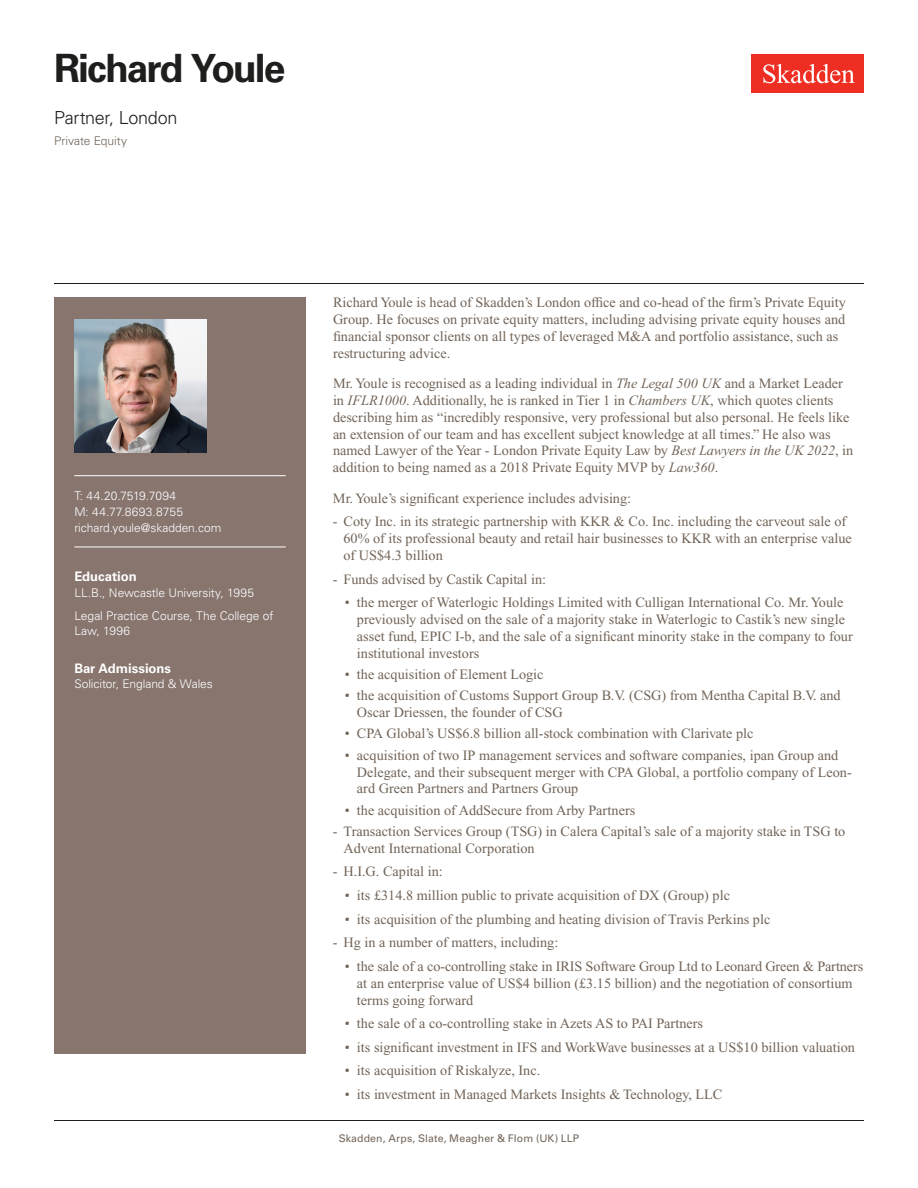
<style>
.page{position:relative;width:918px;height:1188px;background:#fff}
.page>*{position:absolute;margin:0;border:0;box-sizing:border-box;transform-origin:0 0}
.Name{font:700 39px "Univers LT Std";letter-spacing:-.05em;color:#1e1e1d}
.Title_and_Office{font:300 18px "Univers LT Std";letter-spacing:-.02em;color:#1e1e1d}
.Main_Body_Second_Level_Bullet{font:14.25px/16.8px "Times New Roman PS Std";color:#726458}
.Main_Body{font:14.25px/16.8px "Times New Roman PS Std";color:#726458}
.Main_Body_Bulleted{font:14.25px/16.8px "Times New Roman PS Std";color:#726458}
.Bar_Admission_Education{font:700 13.2px "Univers LT Std";letter-spacing:-.005em;color:#fff}
.Sidebar_text{font:300 12px/15.8px "Univers LT Std";letter-spacing:-.005em;color:#fff}
.Email{font:300 12px "Univers LT Std";letter-spacing:-.005em;color:#fff}
.Sidebar_text_no_paragraph_spacing{font:300 12px "Univers LT Std";letter-spacing:-.005em;color:#fff}
.Phone_Number{font:300 12px "Univers LT Std";color:#fff}
.Fax_Number{font:300 12px "Univers LT Std";letter-spacing:.02em;color:#fff}
.Practice{font:300 12px "Univers LT Std";color:#726458}
.Folio{font:10.5px "Univers LT Std";letter-spacing:.01em;color:#726458}
.s1{font-style:italic}
</style>
<div class="page">
<div style="left:752px;top:54px;width:112px;height:39px;background:#ee2e22"></div>
<svg style="left:763px;top:64px;width:92px;height:19px"></svg>
<div style="left:54px;top:297px;width:252px;height:756px;background:#87756e"></div>
<hr style="left:74px;top:475px;width:212px;height:1px;background:#fff">
<hr style="left:74px;top:547px;width:212px;height:1px;background:#fff">
<img style="left:74px;top:320px;width:132px;height:132px">
<hr style="left:54px;top:1120px;width:810px;height:1px;background:#1e1e1d">
<hr style="left:54px;top:283px;width:810px;height:1px;background:#1e1e1d">
<h1 class="Name" style="left:54px;top:46px;width:233px">Richard Youle</h1>
<h2 class="Title_and_Office" style="left:54px;top:107px;width:125px">Partner, London</h2>
<h3 class="Practice" style="left:54px;top:134px;width:75px">Private Equity</h3>
<p class="Phone_Number" style="left:74px;top:489px;width:103px">T: 44.20.7519.7094</p>
<p class="Fax_Number" style="left:74px;top:504px;width:110px">M: 44.77.8693.8755</p>
<p class="Email" style="left:74px;top:520px;width:149px">richard.youle@skadden.com</p>
<p class="Bar_Admission_Education" style="left:74px;top:569px;width:64px">Education</p>
<p class="Sidebar_text" style="left:74px;top:585px;width:181px">LL.B., Newcastle University, 1995</p>
<p class="Sidebar_text" style="left:74px;top:608px;width:201px">Legal Practice Course, The College of<br>Law, 1996</p>
<p class="Bar_Admission_Education" style="left:74px;top:660px;width:98px">Bar Admissions</p>
<p class="Sidebar_text_no_paragraph_spacing" style="left:74px;top:677px;width:140px">Solicitor, England &amp; Wales</p>
<p class="Main_Body" style="left:333px;top:294px;width:514px">Richard Youle is head of Skadden’s London office and co-head of the firm’s Private Equity Group. He focuses on private equity matters, including advising private equity houses and financial sponsor clients on all types of leveraged M&amp;A and portfolio assistance, such as restructuring advice.</p>
<p class="Main_Body" style="left:333px;top:375px;width:522px">Mr. Youle is recognised as a leading individual in <span class="s1">The Legal 500 UK</span> and a Market Leader in <span class="s1">IFLR1000</span>. Additionally, he is ranked in Tier 1 in <span class="s1">Chambers UK</span>, which quotes clients describing him as “incredibly responsive, very professional but also personal. He feels like an extension of our team and has excellent subject knowledge at all times.” He also was named Lawyer of the Year - London Private Equity Law by <span class="s1">Best Lawyers in the UK 2022</span>, in addition to being named as a 2018 Private Equity MVP by <span class="s1">Law360</span>.</p>
<p class="Main_Body" style="left:333px;top:490px;width:300px">Mr. Youle’s significant experience includes advising:</p>
<p class="Main_Body_Bulleted" style="left:343px;top:513px;width:510px;text-indent:-10px">- Coty Inc. in its strategic partnership with KKR &amp; Co. Inc. including the carveout sale of<br>60% of its professional beauty and retail hair businesses to KKR with an enterprise value of US$4.3 billion</p>
<p class="Main_Body_Bulleted" style="left:333px;top:571px;width:215px">- Funds advised by Castik Capital in:</p>
<p class="Main_Body_Second_Level_Bullet" style="left:357px;top:594px;width:497px;text-indent:-12px">• the merger of Waterlogic Holdings Limited with Culligan International Co. Mr. Youle previously advised on the sale of a majority stake in Waterlogic to Castik’s new single asset fund, EPIC I-b, and the sale of a significant minority stake in the company to four institutional investors</p>
<p class="Main_Body_Second_Level_Bullet" style="left:345px;top:666px;width:200px">• the acquisition of Element Logic</p>
<p class="Main_Body_Second_Level_Bullet" style="left:357px;top:687px;width:485px;text-indent:-12px">• the acquisition of Customs Support Group B.V. (CSG) from Mentha Capital B.V. and<br>Oscar Driessen, the founder of CSG</p>
<p class="Main_Body_Second_Level_Bullet" style="left:345px;top:725px;width:410px">• CPA Global’s US$6.8 billion all-stock combination with Clarivate plc</p>
<p class="Main_Body_Second_Level_Bullet" style="left:357px;top:747px;width:496px;text-indent:-12px">• acquisition of two IP management services and software companies, ipan Group and<br>Delegate, and their subsequent merger with CPA Global, a portfolio company of Leon&shy;ard Green Partners and Partners Group</p>
<p class="Main_Body_Second_Level_Bullet" style="left:345px;top:801px;width:292px">• the acquisition of AddSecure from Arby Partners</p>
<p class="Main_Body_Bulleted" style="left:343px;top:823px;width:503px;text-indent:-10px">- Transaction Services Group (TSG) in Calera Capital’s sale of a majority stake in TSG to<br>Advent International Corporation</p>
<p class="Main_Body_Bulleted" style="left:333px;top:863px;width:111px">- H.I.G. Capital in:</p>
<p class="Main_Body_Second_Level_Bullet" style="left:345px;top:887px;width:387px">• its £314.8 million public to private acquisition of DX (Group) plc</p>
<p class="Main_Body_Second_Level_Bullet" style="left:345px;top:910px;width:427px">• its acquisition of the plumbing and heating division of Travis Perkins plc</p>
<p class="Main_Body_Bulleted" style="left:333px;top:934px;width:227px">- Hg in a number of matters, including:</p>
<p class="Main_Body_Second_Level_Bullet" style="left:357px;top:958px;width:508px;text-indent:-12px">• the sale of a co-controlling stake in IRIS Software Group Ltd to Leonard Green &amp; Partners at an enterprise value of US$4 billion (£3.15 billion) and the negotiation of consortium terms going forward</p>
<p class="Main_Body_Second_Level_Bullet" style="left:345px;top:1015px;width:360px">• the sale of a co-controlling stake in Azets AS to PAI Partners</p>
<p class="Main_Body_Second_Level_Bullet" style="left:345px;top:1039px;width:511px">• its significant investment in IFS and WorkWave businesses at a US$10 billion valuation</p>
<p class="Main_Body_Second_Level_Bullet" style="left:345px;top:1062px;width:197px">• its acquisition of Riskalyze, Inc.</p>
<p class="Main_Body_Second_Level_Bullet" style="left:345px;top:1086px;width:379px">• its investment in Managed Markets Insights &amp; Technology, LLC</p>
<p class="Folio" style="left:339px;top:1132px;width:242px">Skadden, Arps, Slate, Meagher &amp; Flom (UK) LLP</p>
</div>
